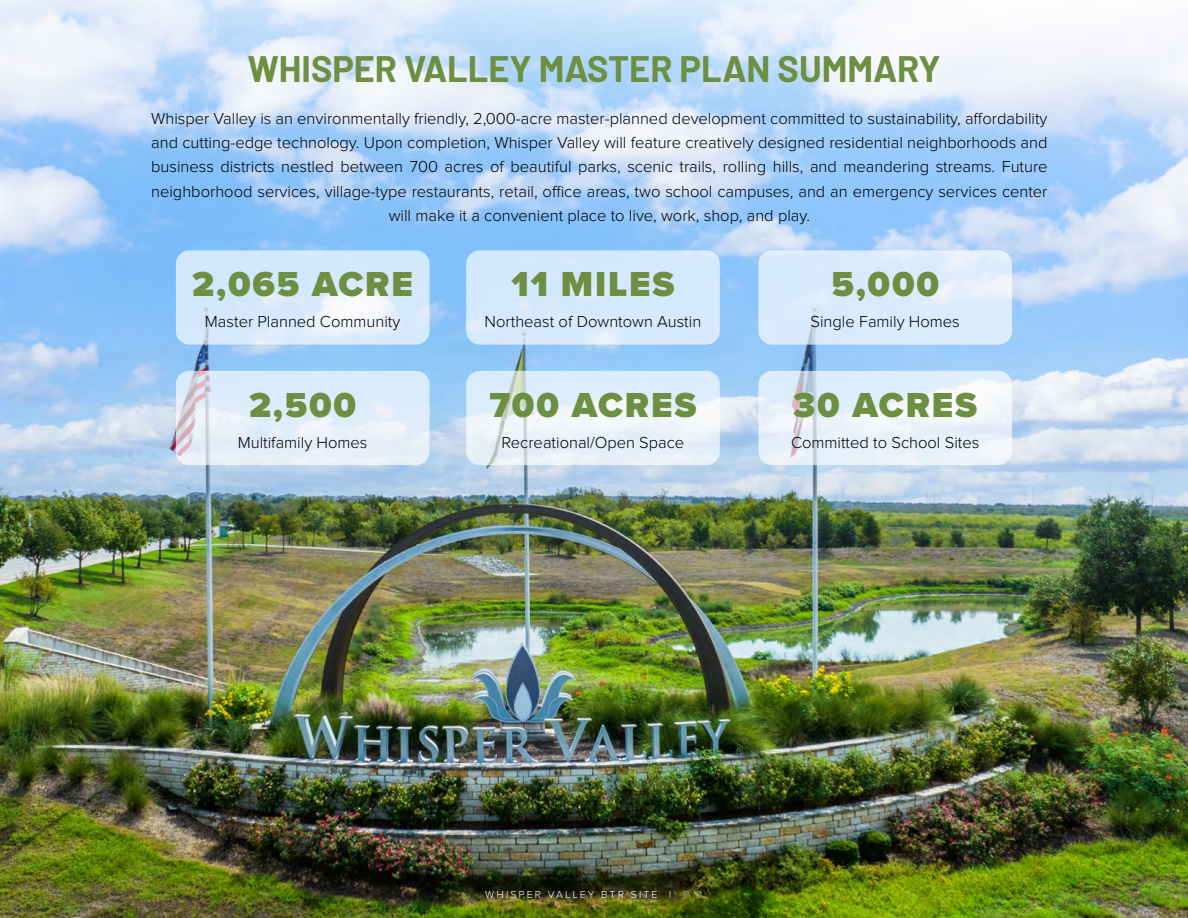
<style>
.page{position:relative;width:1188px;height:918px;background:#fff}
.page>*{position:absolute;margin:0;border:0;box-sizing:border-box;transform-origin:0 0}
.t1{font:900 36px "Proxima Nova";letter-spacing:.05em;color:#6c8f42}
.t2{font:700 36px "Barlow";color:#6c8f42}
.t3{font:300 16.5px/24px "Proxima Nova";color:#000;text-align:center}
.t4{font:300 10.5px "Proxima Nova";letter-spacing:.2em;color:#fff}
.s1{font-weight:700;color:#6c8f42}
</style>
<div class="page">
<img style="left:0;top:0;width:1188px;height:918px">
<svg style="left:176px;top:250px;width:254px;height:95px;background:#d7e9fb"></svg>
<div style="left:466px;top:250px;width:254px;height:95px;background:#d5e9fd;border-radius:14px"></div>
<svg style="left:758px;top:250px;width:254px;height:95px;background:#daebfc"></svg>
<svg style="left:176px;top:371px;width:254px;height:94px;background:#e0ebf7"></svg>
<svg style="left:466px;top:371px;width:254px;height:94px;fill:#e4effa"></svg>
<svg style="left:758px;top:371px;width:254px;height:94px;fill:#e6f1fa"></svg>
<h1 class="t2" style="left:247px;top:42px;width:695px">WHISPER VALLEY MASTER PLAN SUMMARY</h1>
<p class="t3" style="left:151px;top:107px;width:898px">Whisper Valley is an environmentally friendly, 2,000-acre master-planned development committed to sustainability, affordability and cutting-edge technology. Upon completion, Whisper Valley will feature creatively designed residential neighborhoods and business districts nestled between 700 acres of beautiful parks, scenic trails, rolling hills, and meandering streams. Future neighborhood services, village-type restaurants, retail, office areas, two school campuses, and an emergency services center will make it a convenient place to live, work, shop, and play.</p>
<h1 class="t1" style="left:192px;top:257px;width:222px">2,065 ACRE</h1>
<p class="t3" style="left:205px;top:310px;width:197px">Master Planned Community</p>
<h1 class="t1" style="left:249px;top:378px;width:109px">2,500</h1>
<p class="t3" style="left:238px;top:430px;width:131px">Multifamily Homes</p>
<h1 class="t1" style="left:511px;top:257px;width:164px">11 MILES</h1>
<p class="t3" style="left:485px;top:310px;width:218px">Northeast of Downtown Austin</p>
<h1 class="t1" style="left:489px;top:378px;width:209px">700 ACRES</h1>
<p class="t3" style="left:502px;top:430px;width:184px">Recreational/Open Space</p>
<h1 class="t1" style="left:831px;top:257px;width:109px">5,000</h1>
<p class="t3" style="left:811px;top:310px;width:151px">Single Family Homes</p>
<h1 class="t1" style="left:793px;top:378px;width:186px">30 ACRES</h1>
<p class="t3" style="left:791px;top:430px;width:190px">Committed to School Sites</p>
<p class="t4" style="left:485px;top:888px;width:219px">WHISPER VALLEY BTR SITE | <span class="s1">P 3</span></p>
</div>
